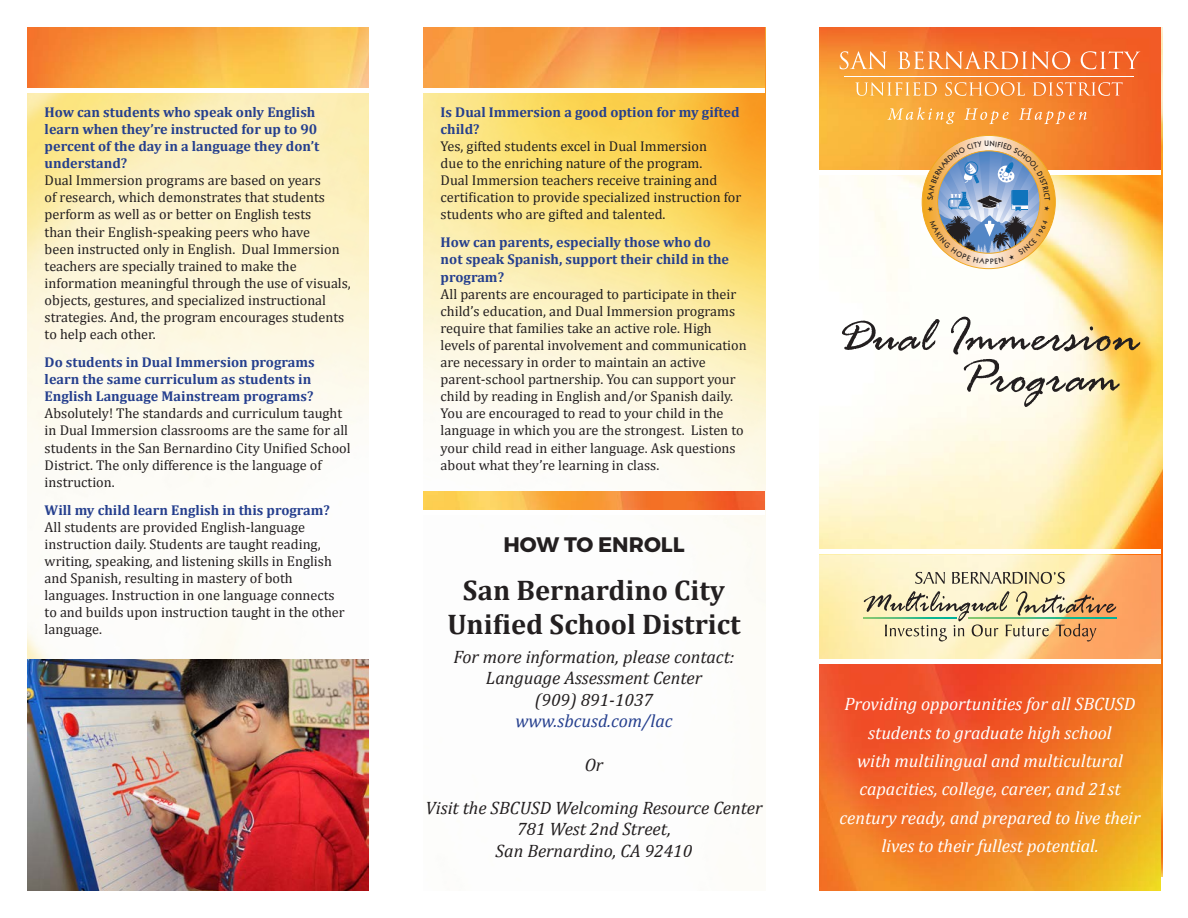
<style>
.page{position:relative;width:1188px;height:918px;background:#fff}
.page>*{position:absolute;margin:0;border:0;box-sizing:border-box;transform-origin:0 0}
.t1{font:700 28.5px/34.2px "Cambria";color:#231f20;text-align:center}
.t2{font:700 21px "Montserrat";color:#231f20}
.t3{font:italic 18px/28.5px "Cambria";color:#fff;text-align:center}
.t4{font:italic 18px "Cambria";color:#231f20}
.t5{font:italic 18px "Cambria";color:#253f8e}
.t6{font:14.25px/17.1px "Cambria";color:#231f20}
.t7{font:700 14.25px/17.1px "Cambria";color:#253f8e}
</style>
<div class="page">
<img style="left:27px;top:27px;width:342px;height:632px">
<img style="left:423px;top:27px;width:342px;height:579px">
<img style="left:819px;top:27px;width:343px;height:850px">
<img style="left:819px;top:664px;width:342px;height:227px">
<img style="left:819px;top:28px;width:342px;height:142px">
<svg style="left:819px;top:555px;width:342px;height:104px;background:#fdd9a2"></svg>
<svg style="left:840px;top:51px;width:47px;height:18px"></svg>
<svg style="left:898px;top:51px;width:172px;height:18px;background:#f5965c"></svg>
<svg style="left:1081px;top:51px;width:59px;height:18px"></svg>
<svg style="left:855px;top:82px;width:82px;height:14px"></svg>
<svg style="left:945px;top:82px;width:80px;height:14px"></svg>
<svg style="left:1033px;top:82px;width:90px;height:14px"></svg>
<svg style="left:887px;top:107px;width:68px;height:17px"></svg>
<svg style="left:964px;top:108px;width:45px;height:16px"></svg>
<svg style="left:1019px;top:108px;width:68px;height:16px"></svg>
<hr style="left:844px;top:76px;width:290px;height:1px;background:#fff">
<div style="left:819px;top:170px;width:342px;height:5px;background:#fff"></div>
<div style="left:819px;top:659px;width:342px;height:5px;background:#fff"></div>
<div style="left:819px;top:549px;width:342px;height:5px;background:#fff"></div>
<img style="left:916px;top:135px;width:146px;height:134px">
<svg style="left:915px;top:572px;width:150px;height:12px;background:#beb698"></svg>
<svg style="left:864px;top:591px;width:252px;height:50px;background:#d8c59b"></svg>
<svg style="left:864px;top:617px;width:93px;height:1px"></svg>
<svg style="left:968px;top:617px;width:148px;height:1px"></svg>
<div style="left:27px;top:88px;width:342px;height:5px;background:#fff"></div>
<div style="left:423px;top:88px;width:342px;height:5px;background:#fff"></div>
<svg style="left:842px;top:317px;width:298px;height:90px"></svg>
<div style="left:423px;top:510px;width:342px;height:5px;background:#fff"></div>
<img style="left:27px;top:28px;width:342px;height:60px">
<img style="left:423px;top:28px;width:342px;height:60px">
<img style="left:423px;top:491px;width:342px;height:19px">
<img style="left:27px;top:659px;width:342px;height:232px">
<svg style="left:922px;top:135px;width:134px;height:134px;background:#beaf98"></svg>
<p class="t7" style="left:45px;top:103px;width:276px">How can students who speak only English learn when they’re instructed for up to 90 percent of the day in a language they don’t understand?</p>
<p class="t6" style="left:45px;top:172px;width:308px">Dual Immersion programs are based on years<br>of research, which demonstrates that students perform as well as or better on English tests<br>than their English-speaking peers who have<br>been instructed only in English. Dual Immersion teachers are specially trained to make the information meaningful through the use of visuals, objects, gestures, and specialized instructional strategies. And, the program encourages students to help each other.</p>
<p class="t7" style="left:45px;top:353px;width:271px">Do students in Dual Immersion programs learn the same curriculum as students in<br>English Language Mainstream programs?</p>
<p class="t6" style="left:45px;top:405px;width:308px">Absolutely! The standards and curriculum taught in Dual Immersion classrooms are the same for all students in the San Bernardino City Unified School District. The only difference is the language of instruction.</p>
<p class="t7" style="left:45px;top:501px;width:287px">Will my child learn English in this program?</p>
<p class="t6" style="left:45px;top:518px;width:302px">All students are provided English-language instruction daily. Students are taught reading, writing, speaking, and listening skills in English and Spanish, resulting in mastery of both languages. Instruction in one language connects to and builds upon instruction taught in the other language.</p>
<p class="t7" style="left:441px;top:103px;width:300px">Is Dual Immersion a good option for my gifted child?</p>
<p class="t6" style="left:441px;top:138px;width:302px">Yes, gifted students excel in Dual Immersion<br>due to the enriching nature of the program.<br>Dual Immersion teachers receive training and certification to provide specialized instruction for students who are gifted and talented.</p>
<p class="t7" style="left:441px;top:233px;width:290px">How can parents, especially those who do not speak Spanish, support their child in the program?</p>
<p class="t6" style="left:441px;top:285px;width:308px">All parents are encouraged to participate in their child’s education, and Dual Immersion programs require that families take an active role. High levels of parental involvement and communication are necessary in order to maintain an active parent-school partnership. You can support your child by reading in English and/or Spanish daily.<br>You are encouraged to read to your child in the language in which you are the strongest. Listen to your child read in either language. Ask questions about what they’re learning in class.</p>
<p class="t2" style="left:503px;top:532px;width:183px">HOW TO ENROLL</p>
<p class="t1" style="left:447px;top:572px;width:295px">San Bernardino City<br>Unified School District</p>
<p class="t4" style="left:453px;top:644px;width:283px">For more information, please contact:</p>
<p class="t4" style="left:486px;top:665px;width:218px">Language Assessment Center</p>
<p class="t4" style="left:535px;top:687px;width:120px">(909) 891-1037</p>
<p class="t5" style="left:515px;top:709px;width:159px">www.sbcusd.com/lac</p>
<p class="t4" style="left:585px;top:752px;width:20px">Or</p>
<p class="t4" style="left:426px;top:795px;width:338px">Visit the SBCUSD Welcoming Resource Center</p>
<p class="t4" style="left:517px;top:817px;width:155px">781 West 2nd Street,</p>
<p class="t4" style="left:496px;top:838px;width:198px">San Bernardino, CA 92410</p>
<p class="t3" style="left:840px;top:689px;width:302px">Providing opportunities for all SBCUSD students to graduate high school<br>with multilingual and multicultural capacities, college, career, and 21st century ready, and prepared to live their lives to their fullest potential.</p>
</div>
